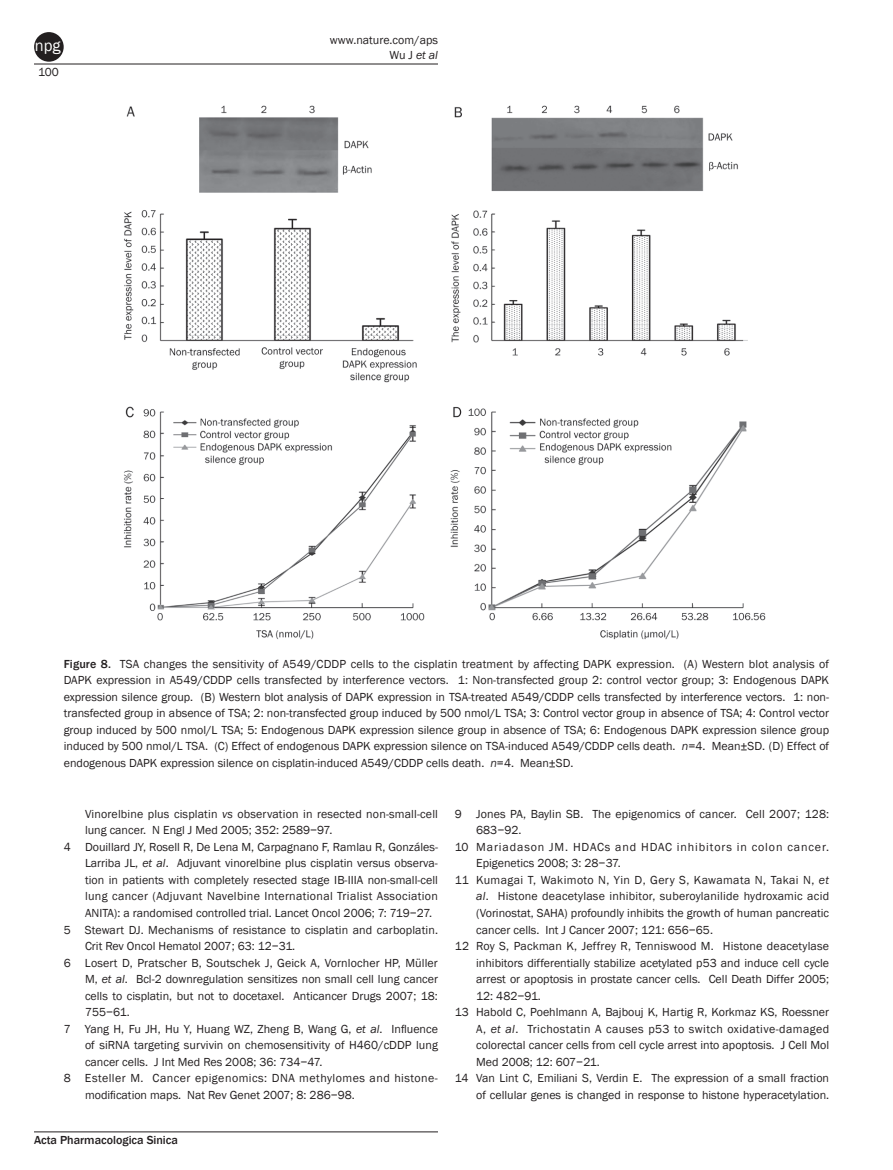
<style>
.page{position:relative;width:893px;height:1170px;background:#fff}
.page>*{position:absolute;margin:0;border:0;box-sizing:border-box;transform-origin:0 0}
.t1{font:16.5px "Franklin Gothic";color:#fff}
.t2{font:12px/16.5px "Franklin Gothic";color:#231f20;text-align:justify}
.t3{font:12px "Franklin Gothic Book 2";color:#231f20}
.t4{font:12px "Franklin Gothic";letter-spacing:.04em;color:#231f20}
.t5{font:12px "Franklin Gothic";letter-spacing:.075em;color:#231f20}
.t6{font:500 12px "Franklin Gothic";color:#231f20}
.s1{font-style:italic}
.s2{font-weight:500}
.s3{font-family:"Franklin Gothic Book 2"}
</style>
<div class="page">
<hr style="left:34px;top:64px;width:404px;height:1px;background:#231f20">
<hr style="left:34px;top:1131px;width:404px;height:1px;background:#231f20">
<div style="left:34px;top:32px;width:30px;height:30px;background:#231f20;border-radius:50%"></div>
<img style="left:124px;top:105px;width:642px;height:535px">
<h1 class="t1" style="left:35px;top:35px;width:27px">npg</h1>
<p class="t2" style="left:38px;top:64px;width:22px">100</p>
<p class="t2" style="left:330px;top:32px;width:110px;line-height:15px;text-align:right">www.nature.com/aps<br>Wu J <span class="s1">et al</span></p>
<p class="t2" style="left:64px;top:655px;width:767px"><span class="s2">Figure 8.</span> TSA changes the sensitivity of A549/CDDP cells to the cisplatin treatment by affecting DAPK expression. (A) Western blot analysis of DAPK expression in A549/CDDP cells transfected by interference vectors. 1: Non-transfected group 2: control vector group; 3: Endogenous DAPK expression silence group. (B) Western blot analysis of DAPK expression in TSA-treated A549/CDDP cells transfected by interference vectors. 1: non&shy;transfected group in absence of TSA; 2: non-transfected group induced by 500 nmol/L TSA; 3: Control vector group in absence of TSA; 4: Control vector group induced by 500 nmol/L TSA; 5: Endogenous DAPK expression silence group in absence of TSA; 6: Endogenous DAPK expression silence group induced by 500 nmol/L TSA. (C) Effect of endogenous DAPK expression silence on TSA-induced A549/CDDP cells death. <span class="s1">n</span>=4. Mean±SD. (D) Effect of endogenous DAPK expression silence on cisplatin-induced A549/CDDP cells death. <span class="s1">n</span>=4. Mean±SD.</p>
<p class="t2" style="left:85px;top:805px;width:354px">Vinorelbine plus cisplatin <span class="s1">vs</span> observation in resected non-small-cell</p>
<p class="t3" style="left:85px;top:823px;width:249px">lung cancer. N Engl J Med 2005; 352: 2589−97.</p>
<p class="t2" style="left:85px;top:838px;width:354px;text-indent:-21px">4 Douillard JY, Rosell R, De Lena M, Carpagnano F, Ramlau R, Gonzáles-Larriba JL, <span class="s1">et al</span>. Adjuvant vinorelbine plus cisplatin versus observa&shy;tion in patients with completely resected stage IB-IIIA non-small-cell lung cancer (Adjuvant Navelbine International Trialist Association</p>
<p class="t3" style="left:85px;top:905px;width:349px">ANITA): a randomised controlled trial. Lancet Oncol 2006; 7: 719−27.</p>
<p class="t2" style="left:64px;top:921px;width:376px">5 Stewart DJ. Mechanisms of resistance to cisplatin and carboplatin.</p>
<p class="t3" style="left:85px;top:938px;width:212px">Crit Rev Oncol Hematol 2007; 63: 12−31.</p>
<p class="t2" style="left:85px;top:954px;width:354px;text-indent:-21px">6 Losert D, Pratscher B, Soutschek J, Geick A, Vornlocher HP, Müller M, <span class="s1">et al</span>. Bcl-2 downregulation sensitizes non small cell lung cancer cells to cisplatin, but not to docetaxel. Anticancer Drugs 2007; 18:</p>
<p class="t3" style="left:85px;top:1004px;width:46px">755−61.</p>
<p class="t2" style="left:64px;top:1020px;width:376px;text-align:right">7 Yang H, Fu JH, Hu Y, Huang WZ, Zheng B, Wang G, <span class="s1">et al</span><span class="s3">. Influence </span>of siRNA targeting survivin on chemosensitivity of H460/cDDP lung</p>
<p class="t3" style="left:85px;top:1054px;width:239px">cancer cells. J Int Med Res 2008; 36: 734−47.</p>
<p class="t4" style="left:64px;top:1070px;width:376px">8 Esteller M. Cancer epigenomics: DNA methylomes and histone-</p>
<p class="t3" style="left:85px;top:1087px;width:271px">modification maps. Nat Rev Genet 2007; 8: 286−98.</p>
<p class="t6" style="left:34px;top:1132px;width:145px">Acta Pharmacologica Sinica</p>
<p class="t2" style="left:455px;top:805px;width:376px">9 Jones PA, Baylin SB. The epigenomics of cancer. Cell 2007; 128:</p>
<p class="t3" style="left:476px;top:823px;width:47px">683−92.</p>
<p class="t5" style="left:455px;top:839px;width:376px">10 Mariadason JM. HDACs and HDAC inhibitors in colon cancer.</p>
<p class="t3" style="left:476px;top:856px;width:146px">Epigenetics 2008; 3: 28−37.</p>
<p class="t2" style="left:476px;top:871px;width:354px;text-indent:-21px">11 Kumagai T, Wakimoto N, Yin D, Gery S, Kawamata N, Takai N, <span class="s1">et al</span>. Histone deacetylase inhibitor, suberoylanilide hydroxamic acid (Vorinostat, SAHA) profoundly inhibits the growth of human pancreatic</p>
<p class="t3" style="left:476px;top:922px;width:238px">cancer cells. Int J Cancer 2007; 121: 656−65.</p>
<p class="t2" style="left:476px;top:937px;width:354px;text-indent:-21px">12 Roy S, Packman K, Jeffrey R, Tenniswood M. Histone deacetylase inhibitors differentially stabilize acetylated p53 and induce cell cycle arrest or apoptosis in prostate cancer cells. Cell Death Differ 2005;</p>
<p class="t3" style="left:476px;top:988px;width:66px">12: 482−91.</p>
<p class="t2" style="left:476px;top:1003px;width:354px;text-indent:-21px">13 Habold C, Poehlmann A, Bajbouj K, Hartig R, Korkmaz KS, Roessner A, <span class="s1">et al</span>. Trichostatin A causes p53 to switch oxidative-damaged colorectal cancer cells from cell cycle arrest into apoptosis. J Cell Mol</p>
<p class="t3" style="left:476px;top:1054px;width:125px">Med 2008; 12: 607−21.</p>
<p class="t2" style="left:455px;top:1069px;width:376px;text-align:right">14 Van Lint C, Emiliani S, Verdin E. The expression of a small fraction of cellular genes is changed in response to histone hyperacetylation.</p>
</div>
